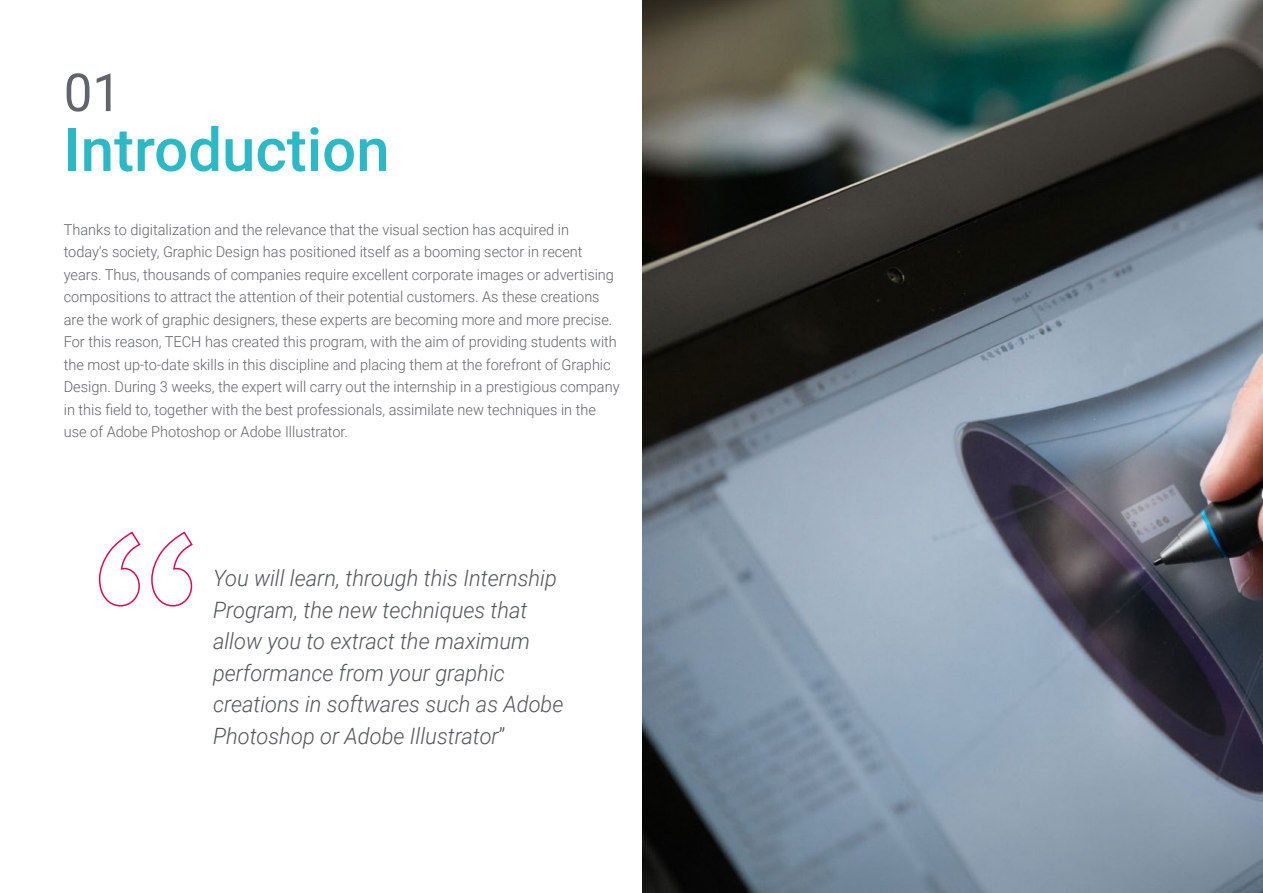
<style>
.page{position:relative;width:1263px;height:893px;background:#fff}
.page>*{position:absolute;margin:0;border:0;box-sizing:border-box;transform-origin:0 0}
.t1{font:500 60px "Roboto";color:#2db8c5}
.t2{font:52.5px "Roboto";color:#61646a}
.t3{font:italic 300 22.5px/31.5px "Roboto";color:#52555b}
.t4{font:300 15px/22.5px "Roboto";color:#61646a}
.s1{font-style:normal}
</style>
<div class="page">
<svg style="left:98px;top:531px;width:95px;height:76px"></svg>
<img style="left:642px;top:0;width:621px;height:893px">
<h2 class="t2" style="left:64px;top:56px;width:59px">01</h2>
<h1 class="t1" style="left:64px;top:108px;width:327px">Introduction</h1>
<p class="t4" style="left:64px;top:217px;width:557px">Thanks to digitalization and the relevance that the visual section has acquired in<br>today's society, Graphic Design has positioned itself as a booming sector in recent years. Thus, thousands of companies require excellent corporate images or advertising compositions to attract the attention of their potential customers. As these creations are the work of graphic designers, these experts are becoming more and more precise.<br>For this reason, TECH has created this program, with the aim of providing students with the most up-to-date skills in this discipline and placing them at the forefront of Graphic Design. During 3 weeks, the expert will carry out the internship in a prestigious company in this field to, together with the best professionals, assimilate new techniques in the use of Adobe Photoshop or Adobe Illustrator.</p>
<h3 class="t3" style="left:213px;top:561px;width:352px">You will learn, through this Internship Program, the new techniques that allow you to extract the maximum performance from your graphic creations in softwares such as Adobe Photoshop or Adobe Illustrator<span class="s1">”</span></h3>
</div>
